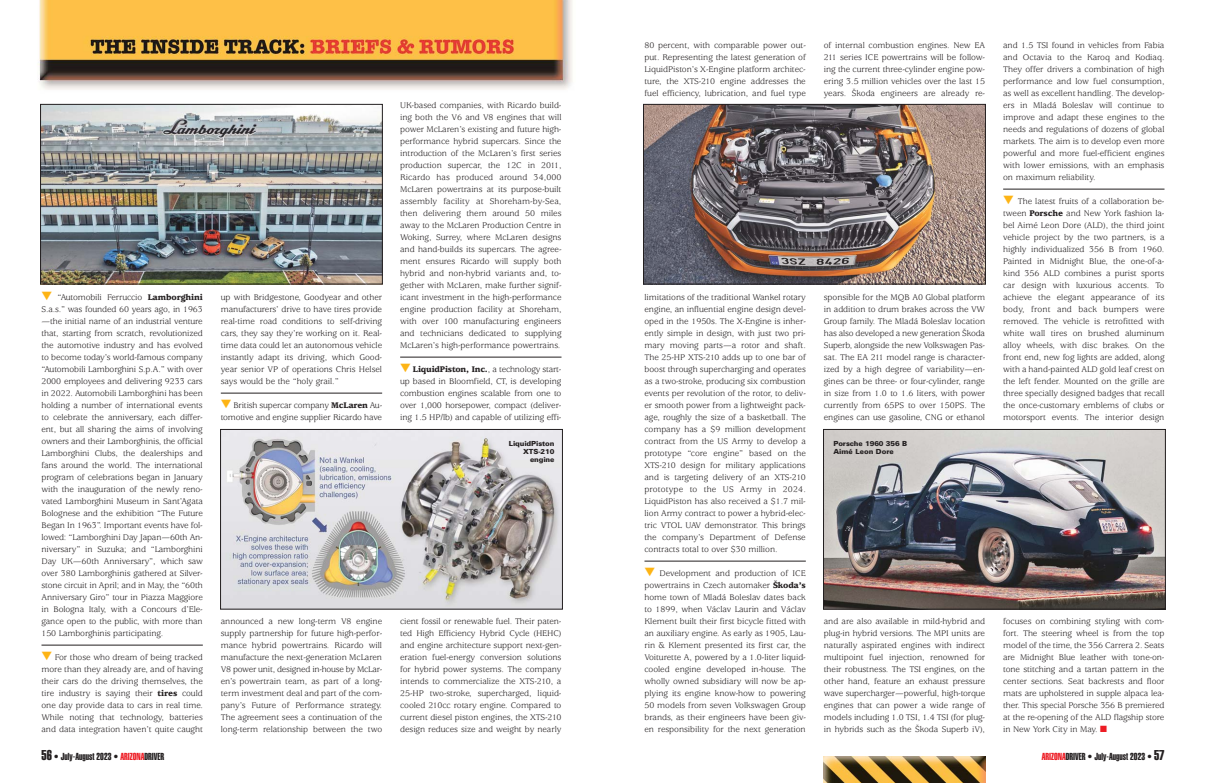
<style>
.page{position:relative;width:1206px;height:783px;background:#fff}
.page>*{position:absolute;margin:0;border:0;box-sizing:border-box;transform-origin:0 0}
.t1{font:10px "Helvetica Extra Compressed";color:#231f20}
.t2{font:9px/12px "Usherwood";letter-spacing:-.005em;color:#231f20;text-align:justify}
.t3{font:900 7px/8px "Univers";letter-spacing:-.015em;color:#231f20;text-align:right}
.s1{color:#fdb415}
.s2{font-weight:900}
.s3{font-size:14px}
.s4{color:#ed1c24}
</style>
<div class="page">
<img style="left:38px;top:0;width:535px;height:646px">
<hr style="left:42px;top:645px;width:161px;height:1px;background:#231f20">
<hr style="left:221px;top:393px;width:161px;height:1px;background:#231f20">
<hr style="left:400px;top:357px;width:161px;height:1px;background:#231f20">
<hr style="left:644px;top:561px;width:162px;height:1px;background:#231f20">
<hr style="left:1003px;top:189px;width:161px;height:1px;background:#231f20">
<img style="left:824px;top:756px;width:162px;height:27px">
<img style="left:42px;top:106px;width:338px;height:176px">
<div style="left:40px;top:104px;width:342px;height:180px;border:1px solid #231f20"></div>
<img style="left:223px;top:431px;width:338px;height:176px">
<div style="left:221px;top:429px;width:342px;height:180px;border:1px solid #231f20"></div>
<img style="left:645px;top:106px;width:338px;height:176px">
<div style="left:643px;top:104px;width:342px;height:180px;border:1px solid #231f20"></div>
<img style="left:825px;top:431px;width:338px;height:176px">
<div style="left:823px;top:429px;width:342px;height:180px;border:1px solid #231f20"></div>
<p class="t2" style="left:41px;top:292px;width:163px"><span class="s1">▼</span> “Automobili Ferruccio <span class="s2">Lamborghini<br></span>S.a.s.” was founded 60 years ago, in 1963</p>
<p class="t2" style="left:42px;top:316px;width:163px">— the initial name of an industrial venture that, starting from scratch, revolutionized the automotive industry and has evolved to become today’s world-famous company “Automobili Lamborghini S.p.A.” with over 2000 employees and delivering 9233 cars in 2022. Automobili Lamborghini has been holding a number of international events to celebrate the anniversary, each differ&shy;ent, but all sharing the aims of involving owners and their Lamborghinis, the official Lamborghini Clubs, the dealerships and fans around the world. The international program of celebrations began in January with the inauguration of the newly reno&shy;vated Lamborghini Museum in Sant’Agata Bolognese and the exhibition “The Future Began In 1963”. Important events have fol&shy;lowed: “Lamborghini Day Japan—60th An - ni versary” in Suzuka; and “Lamborghini Day UK—60th Anniversary”, which saw over 380 Lamborghinis gathered at Sil ver - stone circuit in April; and in May, the “60th Anniversary Giro” tour in Piazza Maggiore in Bologna Italy, with a Concours d’Ele - gance open to the public, with more than 150 Lamborghinis participating.</p>
<p class="t2" style="left:41px;top:652px;width:163px"><span class="s1">▼</span> For those who dream of being tracked more than they already are, and of having their cars do the driving themselves, the tire industry is saying their <span class="s2">tires</span> could one day provide data to cars in real time.<br>While noting that technology, batteries and data integration haven’t quite caught</p>
<p class="t1" style="left:41px;top:753px;width:124px"><span class="s3">56</span> • July-August 2023 • <span class="s4">ARIZONA</span>DRIVER</p>
<p class="t2" style="left:221px;top:292px;width:163px">up with Bridge stone, Good year and other manufacturers’ drive to have tires provide real-time road conditions to self-driving cars, they say they’re working on it. Real&shy;time data could let an autonomous vehicle in stantly adapt its driving, which Good - year senior VP of operations Chris Helsel says would be the “holy grail.”</p>
<p class="t2" style="left:221px;top:400px;width:163px"><span class="s1">▼</span> British supercar company <span class="s2">McLaren</span> Au - to motive and engine supplier Ricardo have</p>
<p class="t2" style="left:221px;top:616px;width:163px">announced a new long-term V8 engine sup ply partnership for future high-perfor - mance hybrid powertrains. Ricardo will man ufacture the next-generation McLaren V8 power unit, designed in-house by McLar - en’s powertrain team, as part of a long&shy;term investment deal and part of the com&shy;pany’s Future of Performance strategy.<br>The agreement sees a continuation of the long-term relationship between the two</p>
<p class="t2" style="left:644px;top:40px;width:163px">80 percent, with comparable power out&shy;put. Representing the latest generation of LiquidPiston’s X-Engine platform architec&shy;ture, the XTS-210 engine addresses the fuel efficiency, lubrication, and fuel type</p>
<p class="t2" style="left:824px;top:40px;width:163px">of internal combustion en gines. New EA 211 series ICE powertrains will be follow&shy;ing the current three-cylinder engine pow&shy;ering 3.5 million vehicles over the last 15 years. Škoda engineers are already re -</p>
<p class="t2" style="left:400px;top:100px;width:163px">UK-based companies, with Ricardo build&shy;ing both the V6 and V8 engines that will power McLaren’s existing and future high&shy;performance hybrid supercars. Since the introduction of the McLaren’s first series production supercar, the 12C in 2011, Ricardo has produced around 34,000<br>McLaren powertrains at its purpose-built assembly facility at Shoreham-by-Sea, then delivering them around 50 miles away to the McLaren Production Centre in Woking, Surrey, where McLaren designs and hand-builds its supercars. The agree&shy;ment ensures Ricardo will supply both hybrid and non-hybrid variants and, to - gether with McLaren, make further signif&shy;icant investment in the high-performance engine production facility at Shore ham, with over 100 manufacturing engineers and technicians dedicated to supply ing McLaren’s high-performance powertrains.</p>
<p class="t2" style="left:400px;top:364px;width:163px"><span class="s1">▼</span> <span class="s2">LiquidPiston, Inc.</span>, a technology start - up based in Bloomfield, CT, is developing combustion engines scalable from one to over 1,000 horsepower, com pact (de liv er - ing 1.5 HP/lb) and capable of utilizing effi-</p>
<p class="t2" style="left:824px;top:292px;width:163px">sponsible for the MQB A0 Global platform in addition to drum brakes across the VW Group family. The Mladá Boleslav location has also developed a new generation Škoda Superb, alongside the new Volkswagen Pas - sat. The EA 211 model range is character&shy;ized by a high degree of variability—en - gines can be three- or four-cylinder, range in size from 1.0 to 1.6 liters, with power currently from 65PS to over 150PS. The engines can use gasoline, CNG or ethanol</p>
<p class="t2" style="left:644px;top:292px;width:163px">limitations of the traditional Wankel rotary engine, an influential en gine design devel&shy;oped in the 1950s. The X-Engine is inher&shy;ently simple in design, with just two pri&shy;mary moving parts—a ro tor and shaft.<br>The 25-HP XTS-210 adds up to one bar of boost through supercharging and operates as a two-stroke, producing six combustion events per revolution of the rotor, to deliv&shy;er smooth power from a lightweight pack&shy;age, roughly the size of a basketball. The company has a $9 million development contract from the US Army to develop a prototype “core en gine” based on the XTS-210 design for military applications and is targeting delivery of an XTS-210 prototype to the US Army in 2024.<br>LiquidPiston has also received a $1.7 mil&shy;lion Army contract to power a hybrid-elec&shy;tric VTOL UAV demonstrator. This brings the company’s Department of De fense contracts total to over $30 million.</p>
<p class="t2" style="left:644px;top:568px;width:163px"><span class="s1">▼</span> Development and production of ICE powertrains in Czech au tomaker <span class="s2">Škoda’s </span>home town of Mladá Boleslav dates back to 1899, when Václav Laurin and Václav Klement built their first bicycle fitted with an auxiliary engine. As early as 1905, Lau - rin &amp; Klement presented its first car, the Voiturette A, powered by a 1.0-liter liquid&shy;cooled engine developed in-house. The wholly owned subsidiary will now be ap - plying its engine know-how to powering 50 models from seven Volks wagen Group brands, as their engineers have been giv - en responsibility for the next generation</p>
<p class="t3" style="left:509px;top:440px;width:47px">LiquidPiston<br>XTS-210 engine</p>
<p class="t3" style="left:833px;top:440px;width:75px;text-align:left">Porsche 1960 356 B<br>Aimé Leon Dore</p>
<p class="t2" style="left:824px;top:616px;width:163px">and are also available in mild-hybrid and plug-in hy brid versions. The MPI units are naturally aspirated engines with indirect multipoint fuel injection, renowned for their robustness. The TSI engines, on the other hand, feature an exhaust pressure wave supercharger—powerful, high-torque en gines that can power a wide range of models including 1.0 TSI, 1.4 TSI (for plug&shy;in hybrids such as the Škoda Superb iV),</p>
<p class="t2" style="left:400px;top:616px;width:163px">cient fossil or renewable fuel. Their pat en - ted High Ef fic i en cy Hybrid Cycle (HEHC) and engine ar chitecture support next-gen&shy;eration fuel-energy conversion solutions for hybrid power systems. The company in tends to commercialize the XTS-210, a 25-HP two-stroke, supercharged, liquid&shy;cooled 210cc rotary engine. Compared to current diesel piston engines, the XTS-210 design reduces size and weight by nearly</p>
<p class="t2" style="left:1003px;top:40px;width:163px">and 1.5 TSI found in vehicles from Fabia and Oc ta via to the Karoq and Kodiaq.<br>They offer drivers a combination of high performance and low fuel consumption, as well as excellent handling. The develop&shy;ers in Mladá Boleslav will continue to improve and adapt these engines to the needs and regulations of dozens of global markets. The aim is to develop even more powerful and more fuel-efficient engines with lower emissions, with an emphasis on maximum reliability.</p>
<p class="t2" style="left:1003px;top:196px;width:163px"><span class="s1">▼</span> The latest fruits of a collaboration be - tween <span class="s2">Porsche</span> and New York fashion la - bel Aimé Leon Dore (ALD), the third joint ve hicle project by the two partners, is a highly individualized 356 B from 1960.<br>Pain ted in Mid night Blue, the one-of-a&shy;kind 356 ALD combines a purist sports car de sign with luxurious accents. To achieve the elegant appearance of its body, front and back bumpers were removed. The vehicle is retrofitted with white wall tires on brushed aluminum alloy wheels, with disc brakes. On the front end, new fog lights are added, along with a hand-painted ALD gold leaf crest on the left fender. Mounted on the grille are three specially designed badges that recall the once-customary emblems of clubs or motorsport events. The interior design</p>
<p class="t2" style="left:1003px;top:616px;width:163px">focuses on combining sty ling with com&shy;fort. The steering wheel is from the top model of the time, the 356 Carrera 2. Seats are Midnight Blue leather with tone-on&shy;tone stitching and a tartan pat tern in the center sections. Seat backrests and floor mats are upholstered in sup ple al paca lea - ther. This special Porsche 356 B pre miered at the re-opening of the ALD flagship store in New York City in May. <span class="s4">■</span></p>
<p class="t1" style="left:1042px;top:753px;width:124px"><span class="s4">ARIZONA</span>DRIVER • July-August 2023 • <span class="s3">57</span></p>
</div>
